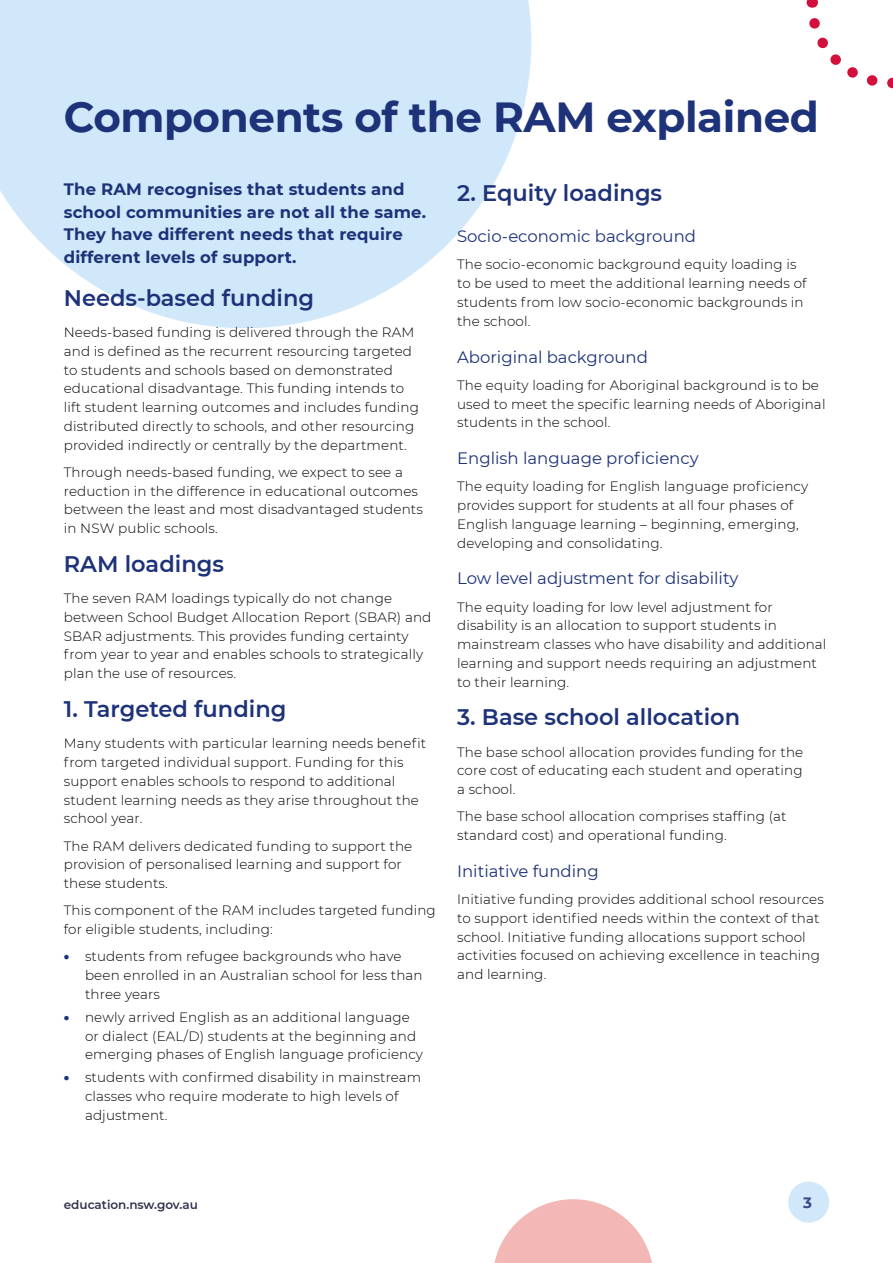
<style>
.page{position:relative;width:893px;height:1263px;background:#fff}
.page>*{position:absolute;margin:0;border:0;box-sizing:border-box;transform-origin:0 0}
.H1_Heading{font:700 42px "Montserrat";letter-spacing:-.01em;color:#1d3278}
.H2_Body_Heading{font:600 22.5px "Montserrat";color:#1d3278}
.Intro_Body{font:700 16.5px/22.5px "Montserrat";letter-spacing:.01em;color:#1d3278}
.H3_Body_Heading_2{font:16.5px "Montserrat";color:#1d3278}
.t1{font:700 15px "Montserrat";color:#3c4788}
.Body{font:300 13.5px/18.8px "Montserrat";letter-spacing:.01em;color:#000}
.t2{font:600 12px "Montserrat";color:#32334c}
.s1{font-weight:900;color:#1d3278}
</style>
<div class="page">
<svg style="left:0;top:0;width:531px;height:328px;fill:#d0e8f9"></svg>
<svg style="left:494px;top:1199px;width:158px;height:64px"></svg>
<svg style="left:806px;top:0;width:87px;height:89px"></svg>
<div style="left:788px;top:1181px;width:41px;height:41px;background:#d0e8f9;border-radius:50%"></div>
<h2 class="H1_Heading" style="left:64px;top:87px;width:757px">Components of the RAM explained</h2>
<p class="Intro_Body" style="left:64px;top:177px;width:364px">The RAM recognises that students and school communities are not all the same.<br>They have different needs that require different levels of support.</p>
<h3 class="H2_Body_Heading" style="left:64px;top:282px;width:252px">Needs-based funding</h3>
<p class="Body" style="left:64px;top:323px;width:357px">Needs-based funding is delivered through the RAM and is defined as the recurrent resourcing targeted to students and schools based on demonstrated educational disadvantage. This funding intends to lift student learning outcomes and includes funding distributed directly to schools, and other resourcing provided indirectly or centrally by the department.</p>
<p class="Body" style="left:64px;top:462px;width:361px">Through needs-based funding, we expect to see a reduction in the difference in educational outcomes between the least and most disadvantaged students in NSW public schools.</p>
<h3 class="H2_Body_Heading" style="left:64px;top:548px;width:162px">RAM loadings</h3>
<p class="Body" style="left:64px;top:589px;width:369px">The seven RAM loadings typically do not change between School Budget Allocation Report (SBAR) and SBAR adjustments. This provides funding certainty from year to year and enables schools to strategically plan the use of resources.</p>
<h3 class="H2_Body_Heading" style="left:64px;top:693px;width:224px">1. Targeted funding</h3>
<p class="Body" style="left:64px;top:734px;width:364px">Many students with particular learning needs benefit from targeted individual support. Funding for this support enables schools to respond to additional student learning needs as they arise throughout the school year.</p>
<p class="Body" style="left:64px;top:836px;width:350px">The RAM delivers dedicated funding to support the provision of personalised learning and support for these students.</p>
<p class="Body" style="left:64px;top:901px;width:373px">This component of the RAM includes targeted funding for eligible students, including:</p>
<p class="Body" style="left:85px;top:947px;width:339px;text-indent:-21px"><span class="s1">•</span> students from refugee backgrounds who have been enrolled in an Australian school for less than three years</p>
<p class="Body" style="left:85px;top:1007px;width:340px;text-indent:-21px"><span class="s1">•</span> newly arrived English as an additional language or dialect (EAL/D) students at the beginning and emerging phases of English language proficiency</p>
<p class="Body" style="left:85px;top:1068px;width:338px;text-indent:-21px"><span class="s1">•</span> students with confirmed disability in mainstream classes who require moderate to high levels of adjustment.</p>
<h3 class="H2_Body_Heading" style="left:457px;top:177px;width:207px">2. Equity loadings</h3>
<h4 class="H3_Body_Heading_2" style="left:457px;top:225px;width:240px">Socio-economic background</h4>
<p class="Body" style="left:457px;top:255px;width:351px">The socio-economic background equity loading is to be used to meet the additional learning needs of students from low socio-economic backgrounds in the school.</p>
<h4 class="H3_Body_Heading_2" style="left:457px;top:345px;width:192px">Aboriginal background</h4>
<p class="Body" style="left:457px;top:375px;width:370px">The equity loading for Aboriginal background is to be used to meet the specific learning needs of Aboriginal students in the school.</p>
<h4 class="H3_Body_Heading_2" style="left:457px;top:447px;width:243px">English language proficiency</h4>
<p class="Body" style="left:457px;top:477px;width:353px">The equity loading for English language proficiency provides support for students at all four phases of English language learning – beginning, emerging, developing and consolidating.</p>
<h4 class="H3_Body_Heading_2" style="left:457px;top:567px;width:283px">Low level adjustment for disability</h4>
<p class="Body" style="left:457px;top:597px;width:371px">The equity loading for low level adjustment for disability is an allocation to support students in mainstream classes who have disability and additional learning and support needs requiring an adjustment to their learning.</p>
<h3 class="H2_Body_Heading" style="left:457px;top:701px;width:285px">3. Base school allocation</h3>
<p class="Body" style="left:457px;top:742px;width:348px;text-align:justify">The base school allocation provides funding for the core cost of educating each student and operating a school.</p>
<p class="Body" style="left:457px;top:807px;width:331px">The base school allocation comprises staffing (at standard cost) and operational funding.</p>
<h4 class="H3_Body_Heading_2" style="left:457px;top:860px;width:143px">Initiative funding</h4>
<p class="Body" style="left:457px;top:889px;width:368px">Initiative funding provides additional school resources to support identified needs within the context of that school. Initiative funding allocations support school activities focused on achieving excellence in teaching and learning.</p>
<p class="t2" style="left:64px;top:1196px;width:136px">education.nsw.gov.au</p>
<p class="t1" style="left:803px;top:1192px;width:10px">3</p>
</div>
